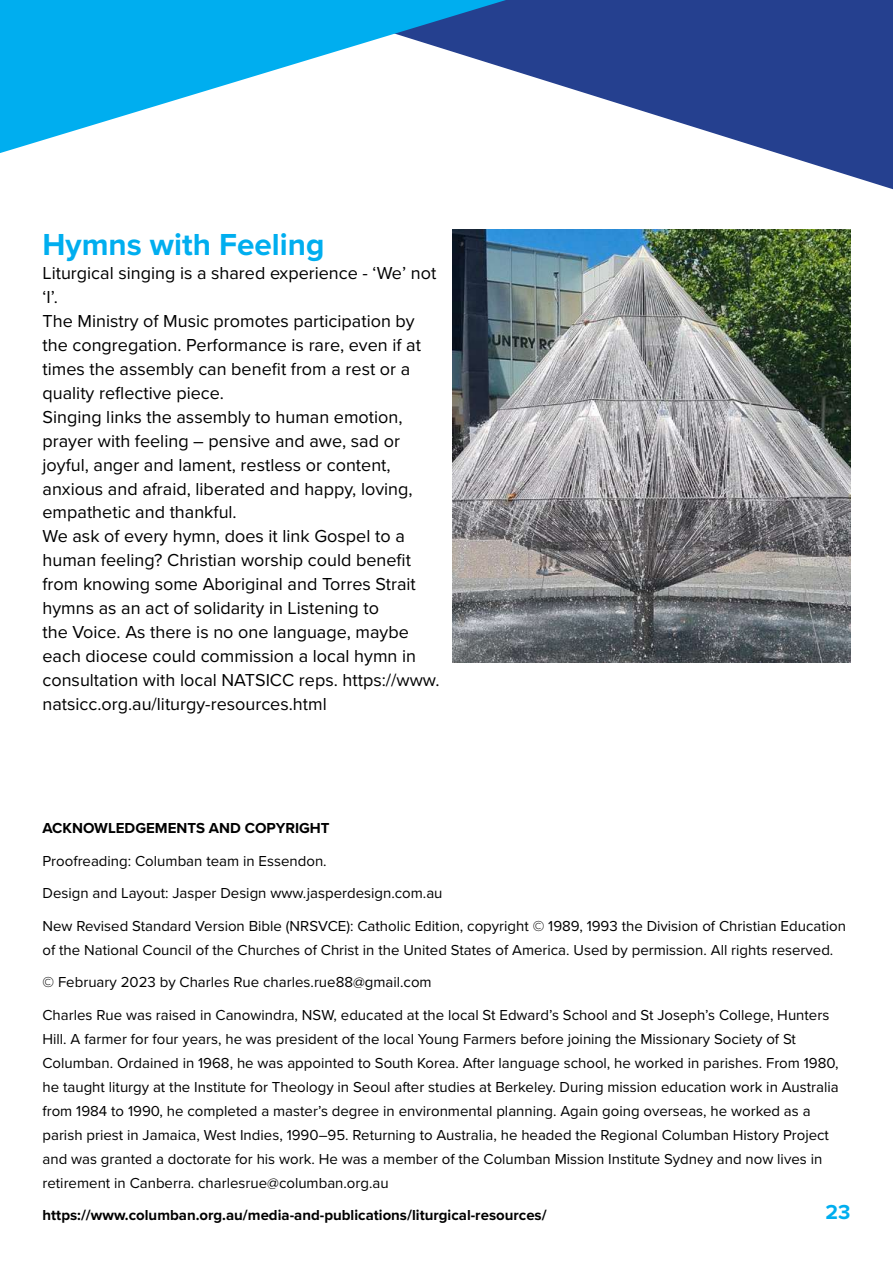
<style>
.page{position:relative;width:893px;height:1263px;background:#fff}
.page>*{position:absolute;margin:0;border:0;box-sizing:border-box;transform-origin:0 0}
.t1{font:700 31.5px "Proxima Nova";color:#00aeef}
.t2{font:700 21px "Proxima Nova";color:#00aeef}
.t3{font:18px/24px "Proxima Nova";color:#000}
.t4{font:15px/24px "Proxima Nova";color:#000}
.t5{font:700 15px "Proxima Nova";color:#000}
</style>
<div class="page">
<svg style="left:506px;top:0;width:387px;height:189px;fill:#25408f"></svg>
<svg style="left:1px;top:0;width:505px;height:153px"></svg>
<svg style="left:0;top:0;width:1px;height:153px"></svg>
<img style="left:453px;top:230px;width:397px;height:432px">
<h1 class="t1" style="left:43px;top:225px;width:283px">Hymns with Feeling</h1>
<p class="t3" style="left:43px;top:261px;width:398px">Liturgical singing is a shared experience - ‘We’ not ‘I’.<br>The Ministry of Music promotes participation by the congregation. Performance is rare, even if at times the assembly can benefit from a rest or a quality reflective piece.<br>Singing links the assembly to human emotion, prayer with feeling – pensive and awe, sad or joyful, anger and lament, restless or content, anxious and afraid, liberated and happy, loving, empathetic and thankful.<br>We ask of every hymn, does it link Gospel to a human feeling? Christian worship could benefit from knowing some Aboriginal and Torres Strait hymns as an act of solidarity in Listening to<br>the Voice. As there is no one language, maybe each diocese could commission a local hymn in consultation with local NATSICC reps. https://www. natsicc.org.au/liturgy-resources.html</p>
<p class="t5" style="left:43px;top:819px;width:289px">ACKNOWLEDGEMENTS AND COPYRIGHT</p>
<p class="t4" style="left:43px;top:845px;width:805px;line-height:32.5px">Proofreading: Columban team in Essendon.<br>Design and Layout: Jasper Design www.jasperdesign.com.au<br>New Revised Standard Version Bible (NRSVCE): Catholic Edition, copyright © 1989, 1993 the Division of Christian Education</p>
<p class="t4" style="left:43px;top:934px;width:792px;line-height:32.5px">of the National Council of the Churches of Christ in the United States of America. Used by permission. All rights reserved. © February 2023 by Charles Rue charles.rue88@gmail.com<br>Charles Rue was raised in Canowindra, NSW, educated at the local St Edward’s School and St Joseph’s College, Hunters</p>
<p class="t4" style="left:43px;top:1027px;width:798px">Hill. A farmer for four years, he was president of the local Young Farmers before joining the Missionary Society of St Columban. Ordained in 1968, he was appointed to South Korea. After language school, he worked in parishes. From 1980, he taught liturgy at the Institute for Theology in Seoul after studies at Berkeley. During mission education work in Australia from 1984 to 1990, he completed a master’s degree in environmental planning. Again going overseas, he worked as a parish priest in Jamaica, West Indies, 1990–95. Returning to Australia, he headed the Regional Columban History Project and was granted a doctorate for his work. He was a member of the Columban Mission Institute Sydney and now lives in retirement in Canberra. charlesrue@columban.org.au</p>
<p class="t5" style="left:43px;top:1206px;width:506px">https://www.columban.org.au/media-and-publications/liturgical-resources/</p>
<h2 class="t2" style="left:825px;top:1200px;width:26px">23</h2>
</div>
